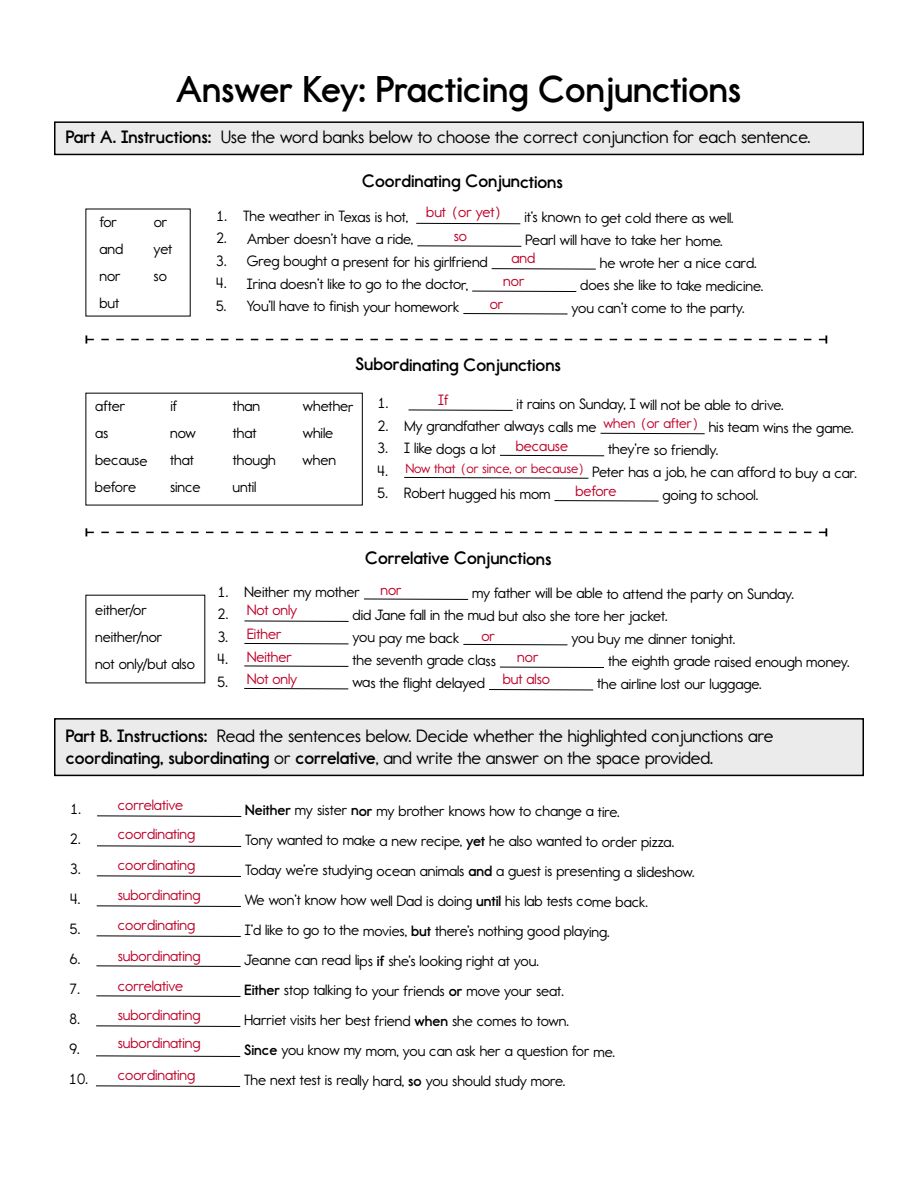
<style>
.page{position:relative;width:918px;height:1188px;background:#fff}
.page>*{position:absolute;margin:0;border:0;box-sizing:border-box;transform-origin:0 0}
.t1{font:700 37.5px "Report School Rg";color:#000}
.t2{font:18px/22.5px "Report School Rg";color:#000}
.t3{font:700 18px "Report School Rg";letter-spacing:-.005em;color:#000}
.t4{font:15px/27px "Report School Rg";letter-spacing:-.005em;color:#000}
.t5{font:15px/23.5px "Report School Rg";color:#be0027}
.t6{font:14.25px "Report School Rg";color:#be0027}
.t7{font:13.5px "Report School Rg";color:#be0027}
.s1{font-weight:700}
</style>
<div class="page">
<div style="left:54px;top:718px;width:810px;height:58px;background:#ebebeb;border:2px solid #000"></div>
<div style="left:54px;top:121px;width:810px;height:34px;background:#ebebeb;border:2px solid #000"></div>
<svg style="left:416px;top:223px;width:105px;height:2px"></svg>
<svg style="left:417px;top:245px;width:105px;height:2px"></svg>
<svg style="left:491px;top:268px;width:105px;height:2px"></svg>
<svg style="left:472px;top:290px;width:105px;height:2px"></svg>
<svg style="left:463px;top:313px;width:105px;height:2px"></svg>
<svg style="left:408px;top:409px;width:105px;height:2px"></svg>
<svg style="left:600px;top:433px;width:105px;height:1px"></svg>
<svg style="left:500px;top:455px;width:105px;height:2px"></svg>
<svg style="left:404px;top:477px;width:185px;height:2px"></svg>
<svg style="left:554px;top:500px;width:105px;height:2px"></svg>
<svg style="left:364px;top:598px;width:105px;height:2px"></svg>
<svg style="left:244px;top:620px;width:105px;height:2px"></svg>
<svg style="left:244px;top:643px;width:105px;height:2px"></svg>
<svg style="left:463px;top:644px;width:105px;height:2px"></svg>
<svg style="left:244px;top:665px;width:105px;height:2px"></svg>
<svg style="left:499px;top:666px;width:105px;height:2px"></svg>
<svg style="left:244px;top:688px;width:105px;height:2px"></svg>
<svg style="left:489px;top:689px;width:105px;height:2px"></svg>
<svg style="left:97px;top:815px;width:145px;height:2px"></svg>
<svg style="left:97px;top:845px;width:145px;height:2px"></svg>
<svg style="left:96px;top:875px;width:145px;height:2px"></svg>
<svg style="left:96px;top:905px;width:145px;height:2px"></svg>
<svg style="left:96px;top:935px;width:145px;height:2px"></svg>
<svg style="left:96px;top:965px;width:145px;height:2px"></svg>
<svg style="left:96px;top:995px;width:145px;height:2px"></svg>
<svg style="left:96px;top:1025px;width:145px;height:2px"></svg>
<svg style="left:96px;top:1055px;width:145px;height:2px"></svg>
<svg style="left:95px;top:1085px;width:146px;height:2px"></svg>
<svg style="left:85px;top:528px;width:742px;height:8px"></svg>
<svg style="left:85px;top:335px;width:742px;height:9px"></svg>
<h1 class="t1" style="left:176px;top:66px;width:566px">Answer Key: Practicing Conjunctions</h1>
<p class="t2" style="left:66px;top:126px;width:746px"><span class="s1">Part A. Instructions:</span> Use the word banks below to choose the correct conjunction for each sentence.</p>
<p class="t4" style="left:99px;top:208px;width:25px">for and nor but</p>
<p class="t4" style="left:154px;top:208px;width:20px">or yet so</p>
<p class="t3" style="left:362px;top:170px;width:202px">Coordinating Conjunctions</p>
<p class="t5" style="left:426px;top:200px;width:78px;text-align:center">but (or yet) so</p>
<p class="t4" style="left:216px;top:203px;width:194px">1. The weather in Texas is hot,</p>
<p class="t4" style="left:524px;top:204px;width:211px">it’s known to get cold there as well.</p>
<p class="t4" style="left:216px;top:225px;width:199px">2. Amber doesn’t have a ride,</p>
<p class="t4" style="left:525px;top:227px;width:199px">Pearl will have to take her home.</p>
<p class="t4" style="left:216px;top:248px;width:273px">3. Greg bought a present for his girlfriend</p>
<p class="t4" style="left:600px;top:249px;width:159px">he wrote her a nice card.</p>
<p class="t4" style="left:216px;top:270px;width:254px">4. Irina doesn’t like to go to the doctor,</p>
<p class="t4" style="left:580px;top:272px;width:185px">does she like to take medicine.</p>
<p class="t4" style="left:216px;top:293px;width:245px">5. You’ll have to finish your homework</p>
<p class="t4" style="left:572px;top:294px;width:175px">you can’t come to the party.</p>
<p class="t5" style="left:511px;top:247px;width:25px">and</p>
<p class="t5" style="left:503px;top:269px;width:23px">nor</p>
<p class="t5" style="left:490px;top:292px;width:15px">or</p>
<p class="t3" style="left:356px;top:354px;width:207px">Subordinating Conjunctions</p>
<p class="t4" style="left:95px;top:393px;width:54px">after<br>as because before</p>
<p class="t4" style="left:170px;top:393px;width:32px">if now that since</p>
<p class="t4" style="left:233px;top:393px;width:45px">than that though until</p>
<p class="t4" style="left:303px;top:393px;width:53px">whether while when</p>
<p class="t5" style="left:438px;top:388px;width:12px">If</p>
<p class="t4" style="left:378px;top:390px;width:12px">1.</p>
<p class="t4" style="left:517px;top:391px;width:269px">it rains on Sunday, I will not be able to drive.</p>
<p class="t4" style="left:377px;top:413px;width:221px">2. My grandfather always calls me</p>
<p class="t4" style="left:709px;top:414px;width:147px">his team wins the game.</p>
<p class="t4" style="left:377px;top:435px;width:120px">3. I like dogs a lot</p>
<p class="t4" style="left:608px;top:436px;width:112px">they’re so friendly.</p>
<p class="t4" style="left:377px;top:457px;width:12px">4.</p>
<p class="t4" style="left:592px;top:459px;width:266px">Peter has a job, he can afford to buy a car.</p>
<p class="t4" style="left:377px;top:480px;width:175px">5. Robert hugged his mom</p>
<p class="t4" style="left:663px;top:481px;width:97px">going to school.</p>
<p class="t6" style="left:603px;top:415px;width:98px">when (or after)</p>
<p class="t5" style="left:516px;top:434px;width:54px">because</p>
<p class="t7" style="left:406px;top:461px;width:182px">Now that (or since, or because)</p>
<p class="t5" style="left:576px;top:479px;width:43px">before</p>
<p class="t3" style="left:365px;top:547px;width:188px">Correlative Conjunctions</p>
<p class="t4" style="left:95px;top:596px;width:101px">either/or neither/nor<br>not only/but also</p>
<p class="t4" style="left:218px;top:579px;width:144px">1. Neither my mother</p>
<p class="t4" style="left:472px;top:580px;width:324px">my father will be able to attend the party on Sunday.</p>
<p class="t4" style="left:218px;top:601px;width:12px">2.</p>
<p class="t4" style="left:353px;top:602px;width:317px">did Jane fall in the mud but also she tore her jacket.</p>
<p class="t4" style="left:217px;top:623px;width:12px">3.</p>
<p class="t4" style="left:353px;top:624px;width:108px">you pay me back</p>
<p class="t4" style="left:571px;top:625px;width:165px">you buy me dinner tonight.</p>
<p class="t4" style="left:217px;top:646px;width:12px">4.</p>
<p class="t4" style="left:352px;top:647px;width:145px">the seventh grade class</p>
<p class="t4" style="left:608px;top:648px;width:243px">the eighth grade raised enough money.</p>
<p class="t4" style="left:217px;top:668px;width:12px">5.</p>
<p class="t4" style="left:352px;top:669px;width:134px">was the flight delayed</p>
<p class="t4" style="left:597px;top:670px;width:166px">the airline lost our luggage.</p>
<p class="t5" style="left:381px;top:578px;width:23px">nor</p>
<p class="t5" style="left:247px;top:598px;width:52px">Not only</p>
<p class="t5" style="left:247px;top:623px;width:36px">Either</p>
<p class="t5" style="left:481px;top:624px;width:15px">or</p>
<p class="t5" style="left:247px;top:646px;width:52px;line-height:22.5px">Neither<br>Not only</p>
<p class="t5" style="left:517px;top:645px;width:23px">nor</p>
<p class="t5" style="left:503px;top:667px;width:49px">but also</p>
<p class="t2" style="left:66px;top:724px;width:709px"><span class="s1">Part B. Instructions:</span> Read the sentences below. Decide whether the highlighted conjunctions are <span class="s1">coordinating, subordinating</span> or <span class="s1">correlative</span>, and write the answer on the space provided.</p>
<p class="t5" style="left:118px;top:794px;width:67px">correlative</p>
<p class="t4" style="left:70px;top:796px;width:12px">1.</p>
<p class="t4" style="left:245px;top:797px;width:376px"><span class="s1">Neither</span> my sister <span class="s1">nor</span> my brother knows how to change a tire.</p>
<p class="t4" style="left:70px;top:826px;width:12px">2.</p>
<p class="t4" style="left:245px;top:827px;width:431px">Tony wanted to make a new recipe, <span class="s1">yet</span> he also wanted to order pizza.</p>
<p class="t4" style="left:70px;top:856px;width:12px">3.</p>
<p class="t4" style="left:245px;top:857px;width:451px">Today we’re studying ocean animals <span class="s1">and</span> a guest is presenting a slideshow.</p>
<p class="t4" style="left:70px;top:886px;width:12px">4.</p>
<p class="t4" style="left:245px;top:887px;width:405px">We won’t know how well Dad is doing <span class="s1">until</span> his lab tests come back.</p>
<p class="t4" style="left:70px;top:916px;width:12px">5.</p>
<p class="t4" style="left:245px;top:917px;width:367px">I’d like to go to the movies, <span class="s1">but</span> there’s nothing good playing.</p>
<p class="t4" style="left:69px;top:946px;width:12px">6.</p>
<p class="t4" style="left:245px;top:947px;width:296px">Jeanne can read lips <span class="s1">if</span> she’s looking right at you.</p>
<p class="t4" style="left:69px;top:976px;width:12px">7.</p>
<p class="t4" style="left:245px;top:977px;width:321px"><span class="s1">Either</span> stop talking to your friends <span class="s1">or</span> move your seat.</p>
<p class="t4" style="left:69px;top:1006px;width:12px">8.</p>
<p class="t4" style="left:244px;top:1007px;width:326px">Harriet visits her best friend <span class="s1">when</span> she comes to town.</p>
<p class="t4" style="left:69px;top:1036px;width:12px">9.</p>
<p class="t4" style="left:244px;top:1037px;width:372px"><span class="s1">Since</span> you know my mom, you can ask her a question for me.</p>
<p class="t4" style="left:69px;top:1066px;width:21px">10.</p>
<p class="t4" style="left:244px;top:1067px;width:323px">The next test is really hard, <span class="s1">so</span> you should study more.</p>
<p class="t5" style="left:118px;top:822px;width:79px">coordinating</p>
<p class="t5" style="left:118px;top:850px;width:84px;line-height:30px">coordinating subordinating</p>
<p class="t5" style="left:118px;top:913px;width:79px">coordinating</p>
<p class="t5" style="left:118px;top:944px;width:84px">subordinating</p>
<p class="t5" style="left:118px;top:974px;width:67px">correlative</p>
<p class="t5" style="left:118px;top:1001px;width:84px;line-height:27.9px">subordinating subordinating</p>
<p class="t5" style="left:118px;top:1064px;width:79px">coordinating</p>
</div>
